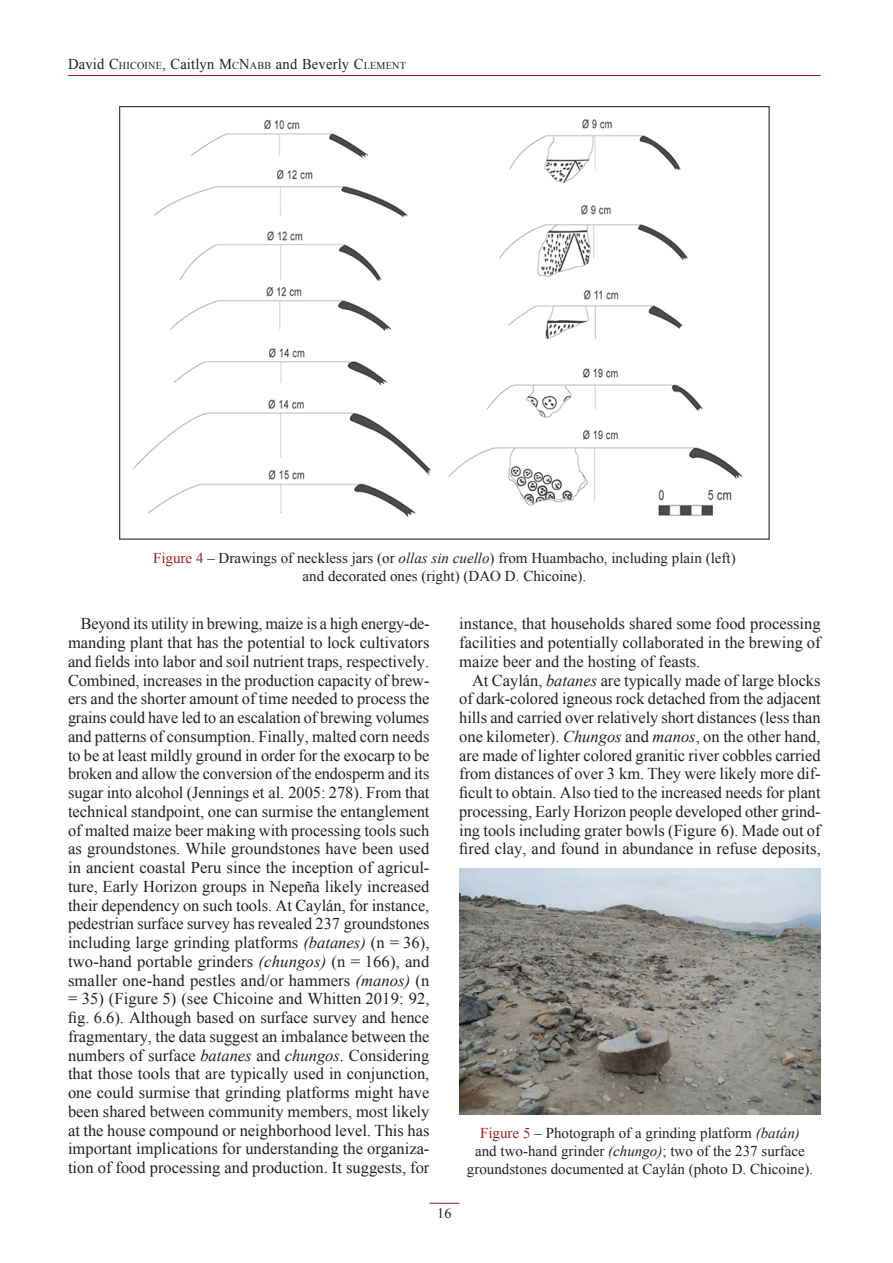
<style>
.page{position:relative;width:893px;height:1263px;background:#fff}
.page>*{position:absolute;margin:0;border:0;box-sizing:border-box;transform-origin:0 0}
.txt_Normal{font:16.5px/18.8px "Times New Roman";color:#231f20;text-align:justify}
.titre_figure{font:15px/18px "Times New Roman";color:#231f20;text-align:center}
.t1{font:14.25px "Times New Roman";color:#231f20}
.s1{font-style:inherit}
.s2{font-size:10.5px}
.s3{color:#9c1e1f}
.s4{font-style:italic}
</style>
<div class="page">
<hr style="left:68px;top:75px;width:753px;height:1px;background:#9c1e1f">
<hr style="left:429px;top:1203px;width:30px;height:1px;background:#9c1e1f">
<img style="left:120px;top:106px;width:649px;height:434px">
<img style="left:459px;top:869px;width:362px;height:246px">
<p class="titre_figure" style="left:68px;top:55px;width:339px">David <span class="s1">C</span><span class="s2">HICOINE</span>, Caitlyn <span class="s1">M</span><span class="s2">C</span><span class="s1">N</span><span class="s2">ABB</span> and Beverly <span class="s1">C</span><span class="s2">LEMENT</span></p>
<p class="titre_figure" style="left:153px;top:549px;width:584px"><span class="s3">Figure 4</span> – Drawings of neckless jars (or <span class="s4">ollas sin cuello</span>) from Huambacho, including plain (left) and decorated ones (right) (DAO D. Chicoine).</p>
<p class="txt_Normal" style="left:68px;top:614px;width:363px;text-indent:13px">Beyond its utility in brewing, maize is a high energy-de&shy;manding plant that has the potential to lock cultivators and fields into labor and soil nutrient traps, respectively.<br>Combined, increases in the production capacity of brew&shy;ers and the shorter amount of time needed to process the grains could have led to an escalation of brewing volumes and patterns of consumption. Finally, malted corn needs to be at least mildly ground in order for the exocarp to be broken and allow the conversion of the endosperm and its sugar into alcohol (Jennings et al. 2005: 278). From that technical standpoint, one can surmise the entanglement of malted maize beer making with processing tools such as groundstones. While groundstones have been used in ancient coastal Peru since the inception of agricul&shy;ture, Early Horizon groups in Nepeña likely increased their dependency on such tools. At Caylán, for instance, pedestrian surface survey has revealed 237 groundstones including large grinding platforms <span class="s4">(batanes)</span> (n = 36), two-hand portable grinders <span class="s4">(chungos)</span> (n = 166), and smaller one-hand pestles and/or hammers <span class="s4">(manos)</span> (n = 35) (Figure 5) (see Chicoine and Whitten 2019: 92, fig. 6.6). Although based on surface survey and hence fragmentary, the data suggest an imbalance between the numbers of surface <span class="s4">batanes</span> and <span class="s4">chungos</span>. Considering that those tools that are typically used in conjunction, one could surmise that grinding platforms might have been shared between community members, most likely at the house compound or neighborhood level. This has important implications for understanding the organiza&shy;tion of food processing and production. It suggests, for</p>
<p class="txt_Normal" style="left:459px;top:614px;width:363px">instance, that households shared some food processing facilities and potentially collaborated in the brewing of maize beer and the hosting of feasts.</p>
<p class="txt_Normal" style="left:459px;top:670px;width:363px;text-indent:13px">At Caylán, <span class="s4">batanes</span> are typically made of large blocks of dark-colored igneous rock detached from the adjacent hills and carried over relatively short distances (less than one kilometer). <span class="s4">Chungos</span> and <span class="s4">manos</span>, on the other hand, are made of lighter colored granitic river cobbles carried from distances of over 3 km. They were likely more dif&shy;ficult to obtain. Also tied to the increased needs for plant processing, Early Horizon people developed other grind&shy;ing tools including grater bowls (Figure 6). Made out of fired clay, and found in abundance in refuse deposits,</p>
<p class="titre_figure" style="left:467px;top:1124px;width:348px"><span class="s3">Figure 5</span> – Photograph of a grinding platform <span class="s4">(batán)<br></span>and two-hand grinder <span class="s4">(chungo)</span>; two of the 237 surface groundstones documented at Caylán (photo D. Chicoine).</p>
<p class="t1" style="left:437px;top:1204px;width:16px">16</p>
</div>
